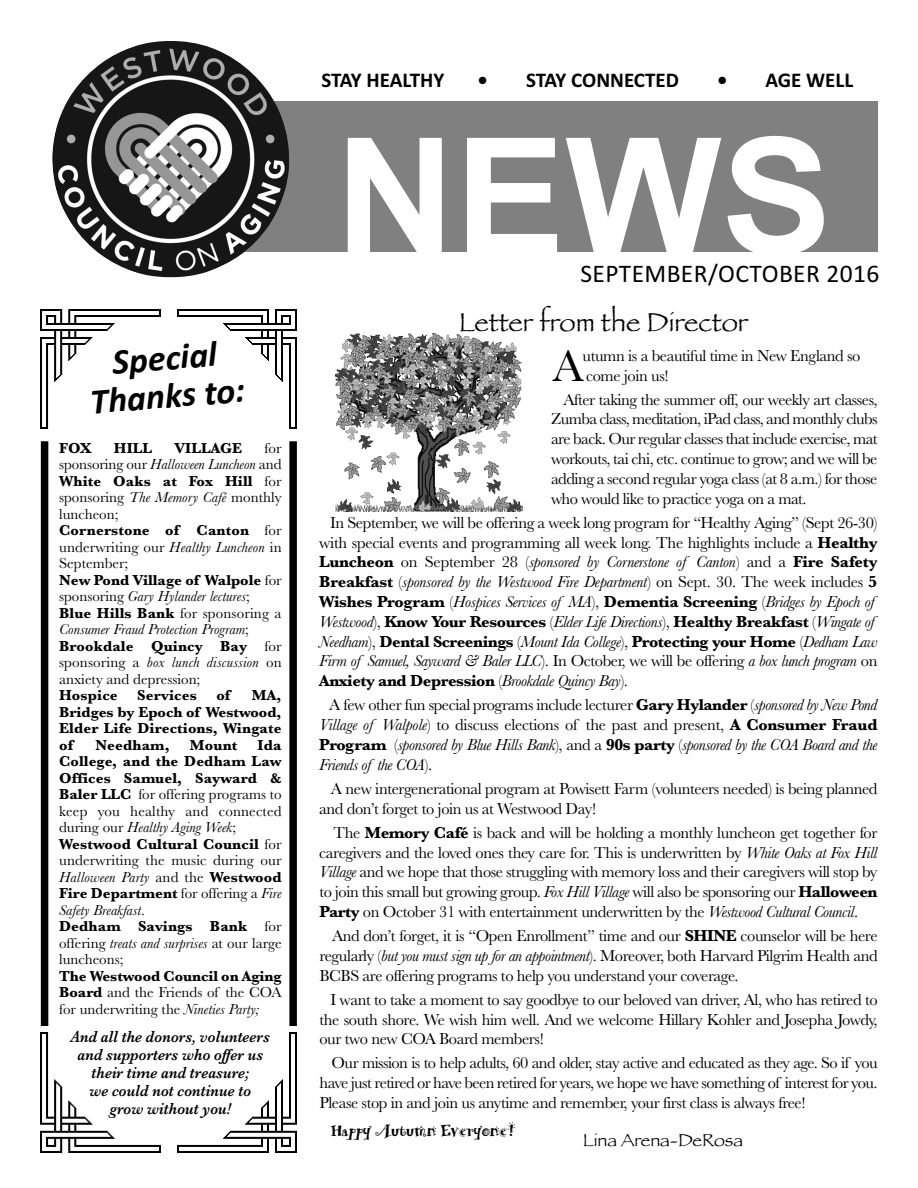
<style>
.page{position:relative;width:918px;height:1188px;background:#fff}
.page>*{position:absolute;margin:0;border:0;box-sizing:border-box;transform-origin:0 0}
.t1{font:700 161.55px "Arial Narrow";color:#fff;scale:1.25 1}
.t2{font:46.05px "Baskerville";color:#000}
.t3{font:italic 700 36px/38px "Calibri";color:#000;text-align:center}
.t4{font:27px "Papyrus";color:#000}
.t5{font:25.5px "Calibri";letter-spacing:.015em;color:#000}
.t6{font:700 21px "Calibri";color:#000}
.t7{font:18px "Papyrus";color:#000}
.t8{font:16.5px/19.8px "Baskerville";letter-spacing:-.025em;color:#000;text-align:justify}
.t9{font:italic 16.5px/19.8px "Baskerville";letter-spacing:-.025em;color:#000}
.t10{font:italic 600 16.5px/18px "Baskerville";color:#000;text-align:center;scale:.9 1}
.t11{font:700 16.5px "Fun Stuff";letter-spacing:-.025em;color:#000}
.t12{font:15px/16.5px "Baskerville";color:#000}
.t13{font:700 15px/16.5px "Baskerville";letter-spacing:.01em;color:#000;text-align:justify}
.s1{font-style:italic}
.s2{font-weight:700}
.s3{font-style:normal}
.s4{font-weight:700;font-style:normal}
</style>
<div class="page">
<div style="left:230px;top:101px;width:648px;height:150px;background:#808080"></div>
<img style="left:52px;top:41px;width:237px;height:236px">
<img style="left:40px;top:309px;width:120px;height:120px">
<img style="left:177px;top:309px;width:120px;height:120px">
<img style="left:177px;top:1032px;width:120px;height:120px">
<img style="left:40px;top:1032px;width:120px;height:120px">
<img style="left:40px;top:441px;width:9px;height:585px">
<div style="left:41px;top:441px;width:7px;height:585px;background:#000"></div>
<div style="left:289px;top:441px;width:8px;height:585px;background:#000"></div>
<img style="left:335px;top:334px;width:188px;height:177px">
<h3 class="t3" style="left:85px;top:345px;width:157px;rotate:-5deg">Special<br>Thanks to:</h3>
<p class="t13" style="left:59px;top:439px;width:34px">FOX</p>
<p class="t13" style="left:114px;top:439px;width:40px">HILL</p>
<p class="t13" style="left:174px;top:439px;width:69px">VILLAGE</p>
<p class="t12" style="left:59px;top:439px;width:224px;text-indent:205px">for sponsoring our <span class="s1">Halloween Luncheon</span> and<br><span class="s2">White Oaks at Fox Hill</span> for sponsoring <span class="s1">The Memory Café</span> monthly luncheon;<br><span class="s2">Cornerstone of Canton</span> for underwriting our <span class="s1">Healthy Luncheon</span> in<br>September;<br><span class="s2">New Pond Village of Walpole</span> for sponsoring <span class="s1">Gary Hylander lectures</span>;<br><span class="s2">Blue Hills Bank</span> for sponsoring a<br><span class="s1">Consumer Fraud Protection Program</span>;<br><span class="s2">Brookdale Quincy Bay</span> for sponsoring a <span class="s1">box lunch discussion</span> on anxiety and depression;</p>
<p class="t13" style="left:59px;top:687px;width:60px">Hospice</p>
<p class="t13" style="left:137px;top:687px;width:61px">Services</p>
<p class="t13" style="left:216px;top:687px;width:15px">of</p>
<p class="t13" style="left:59px;top:687px;width:224px;text-indent:193px">MA, Bridges by Epoch of Westwood, Elder Life Directions, Wingate of</p>
<p class="t12" style="left:59px;top:736px;width:224px;text-indent:198px"><span class="s2">Ida<br>College, and the Dedham Law<br>Offices Samuel, Sayward &amp;<br>Baler LLC</span> for offering programs to keep you healthy and connected during our <span class="s1">Healthy Aging Week</span>;<br><span class="s2">Westwood Cultural Council</span> for underwriting the music during our<br><span class="s1">Halloween Party</span> and the <span class="s2">Westwood<br>Fire Department</span> for offering a <span class="s1">Fire<br>Safety Breakfast</span>.<br><span class="s2">Dedham Savings Bank</span> for offering <span class="s1">treats and surprises</span> at our large luncheons;</p>
<p class="t12" style="left:59px;top:967px;width:224px;text-align:justify"><span class="s2">The Westwood Council on Aging Board</span> and the Friends of the COA for underwriting the <span class="s1">Nineties Party;</span></p>
<p class="t10" style="left:71px;top:1027px;width:223px">And all the donors, volunteers and supporters who offer us their time and treasure;<br>we could not continue to grow without you!</p>
<p class="t13" style="left:95px;top:736px;width:76px">Needham,</p>
<p class="t13" style="left:190px;top:736px;width:49px">Mount</p>
<p class="t6" style="left:321px;top:67px;width:125px">STAY HEALTHY</p>
<p class="t6" style="left:478px;top:67px;width:203px">• STAY CONNECTED</p>
<p class="t6" style="left:717px;top:67px;width:138px">• AGE WELL</p>
<h1 class="t1" style="left:335px;top:103px;width:399px">NEWS</h1>
<h3 class="t5" style="left:581px;top:258px;width:300px">SEPTEMBER/OCTOBER 2016</h3>
<h3 class="t4" style="left:459px;top:306px;width:291px">Letter from the Director</h3>
<h2 class="t2" style="left:553px;top:338px;width:33px">A</h2>
<p class="t8" style="left:583px;top:345px;width:279px">utumn is a beautiful time in New England so come join us!</p>
<p class="t8" style="left:551px;top:389px;width:328px;text-indent:13px">After taking the summer off, our weekly art classes, Zumba class, meditation, iPad class, and monthly clubs are back. Our regular classes that include exercise, mat workouts, tai chi, etc. continue to grow; and we will be adding a second regular yoga class (at 8 a.m.) for those who would like to practice yoga on a mat.</p>
<p class="t9" style="left:319px;top:512px;width:560px;text-indent:11px"><span class="s3">In September, we will be offering a week long program for “Healthy Aging” (Sept 26-30) with special events and programming all week long. The highlights include a</span> <span class="s4">Healthy Luncheon</span> <span class="s3">on September 28 (</span>sponsored by Cornerstone of Canton<span class="s3">) and a</span> <span class="s4">Fire Safety Breakfast</span> <span class="s3">(</span>sponsored by the Westwood Fire Department<span class="s3">) on Sept. 30. The week includes</span> <span class="s4">5<br>Wishes Program</span> <span class="s3">(</span>Hospices Services of MA<span class="s3">),</span> <span class="s4">Dementia Screening</span> <span class="s3">(</span>Bridges by Epoch of Westwood<span class="s3">),</span> <span class="s4">Know Your Resources</span> <span class="s3">(</span>Elder Life Directions<span class="s3">),</span> <span class="s4">Healthy Breakfast</span> <span class="s3">(</span>Wingate of Needham<span class="s3">),</span> <span class="s4">Dental Screenings</span> <span class="s3">(</span>Mount Ida College<span class="s3">),</span> <span class="s4">Protecting your Home</span> <span class="s3">(</span>Dedham Law Firm of Samuel, Sayward &amp; Baler LLC<span class="s3">). In October, we will be offering</span> a box lunch program <span class="s3">on </span><span class="s4">Anxiety and Depression</span> <span class="s3">(</span>Brookdale Quincy Bay<span class="s3">).</span></p>
<p class="t9" style="left:319px;top:695px;width:560px;text-align:justify;text-indent:10px"><span class="s3">A few other fun special programs include lecturer</span> <span class="s4">Gary Hylander</span> <span class="s3">(</span>sponsored by New Pond Village of Walpole<span class="s3">) to discuss elections of the past and present,</span> <span class="s4">A Consumer Fraud Program</span> <span class="s3">(</span>sponsored by Blue Hills Bank<span class="s3">), and a</span> <span class="s4">90s party</span> <span class="s3">(</span>sponsored by the COA Board and the Friends of the COA<span class="s3">).</span></p>
<p class="t8" style="left:319px;top:778px;width:560px;text-indent:12px">A new intergenerational program at Powisett Farm (volunteers needed) is being planned and don’t forget to join us at Westwood Day!</p>
<p class="t8" style="left:319px;top:822px;width:560px;text-indent:14px">The <span class="s2">Memory Café</span> is back and will be holding a monthly luncheon get together for caregivers and the loved ones they care for. This is underwritten by <span class="s1">White Oaks at Fox Hill Village</span> and we hope that those struggling with memory loss and their caregivers will stop by to join this small but growing group. <span class="s1">Fox Hill Village</span> will also be sponsoring our <span class="s2">Halloween Party</span> on October 31 with entertainment underwritten by the <span class="s1">Westwood Cultural Council</span>.</p>
<p class="t8" style="left:319px;top:925px;width:560px;text-indent:13px">And don’t forget, it is “Open Enrollment” time and our <span class="s2">SHINE</span> counselor will be here regularly (<span class="s1">but you must sign up for an appointment</span>). Moreover, both Harvard Pilgrim Health and BCBS are offering programs to help you understand your coverage.</p>
<p class="t8" style="left:319px;top:989px;width:560px;text-indent:11px">I want to take a moment to say goodbye to our beloved van driver, Al, who has retired to the south shore. We wish him well. And we welcome Hillary Kohler and Josepha Jowdy, our two new COA Board members!</p>
<p class="t8" style="left:319px;top:1053px;width:560px;text-indent:12px">Our mission is to help adults, 60 and older, stay active and educated as they age. So if you have just retired or have been retired for years, we hope we have something of interest for you.<br>Please stop in and join us anytime and remember, your first class is always free!</p>
<p class="t11" style="left:331px;top:1121px;width:187px">Happy Autumn Everyone!</p>
<p class="t7" style="left:583px;top:1129px;width:162px">Lina Arena-DeRosa</p>
</div>
